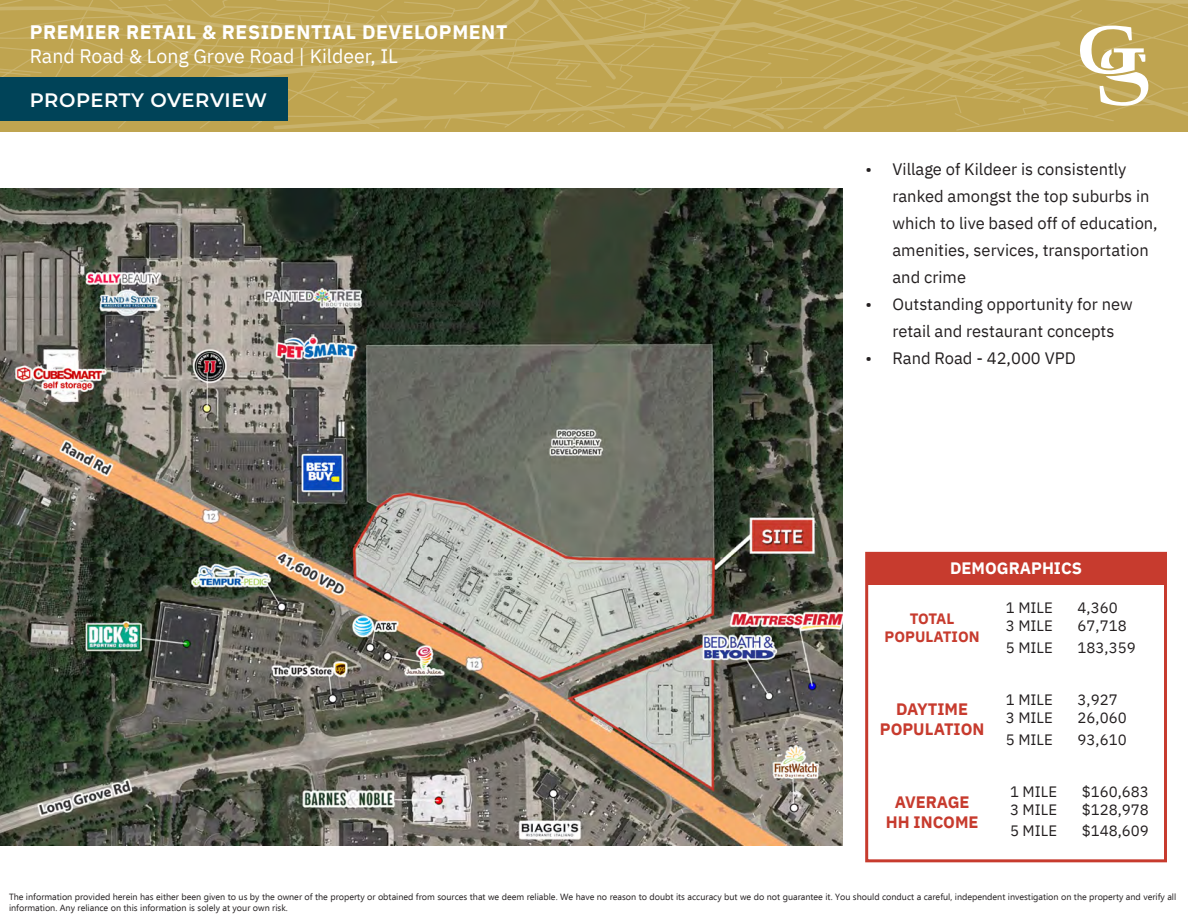
<style>
.page{position:relative;width:1188px;height:918px;background:#fff}
.page>*{position:absolute;margin:0;border:0;box-sizing:border-box;transform-origin:0 0}
.Title_of_leasing_pag{font:700 19.5px "IBM Plex Sans";letter-spacing:.03em;color:#fff}
.Title_of_leasing_pag-2{font:19.5px "IBM Plex Sans";color:#fff}
.Title_of_leasing_pag-3{font:600 19.5px "Montserrat";letter-spacing:.02em;color:#fff}
.t1{font:16.5px/27px "IBM Plex Sans";color:#231f20}
.t2{font:700 16.5px "IBM Plex Sans";color:#c73b2e}
.t3{font:700 16.5px "IBM Plex Sans";color:#fff}
.t4{font:15px "IBM Plex Sans";color:#231f20}
.t5{font:700 15px "IBM Plex Sans";color:#c73b2e}
.t6{font:9px/10.8px "Ebrima";color:#231f20}
</style>
<div class="page">
<svg style="left:0;top:0;width:1188px;height:132px;background:#c0a553"></svg>
<svg style="left:0;top:0;width:1063px;height:113px;background:#c1a755"></svg>
<svg style="left:1080px;top:25px;width:69px;height:81px"></svg>
<div style="left:0;top:77px;width:288px;height:44px;background:#004358"></div>
<img style="left:0;top:188px;width:842px;height:657px">
<div style="left:865px;top:552px;width:302px;height:310px;border:3px solid #c73b2e"></div>
<div style="left:867px;top:553px;width:300px;height:32px;background:#c73b2e"></div>
<p class="Title_of_leasing_pag" style="left:30px;top:17px;width:479px">PREMIER RETAIL &amp; RESIDENTIAL DEVELOPMENT</p>
<p class="Title_of_leasing_pag-2" style="left:30px;top:41px;width:370px">Rand Road &amp; Long Grove Road | Kildeer, IL</p>
<p class="Title_of_leasing_pag-3" style="left:30px;top:86px;width:239px">PROPERTY OVERVIEW</p>
<p class="t1" style="left:892px;top:155px;width:267px;text-indent:-27px">• Village of Kildeer is consistently ranked amongst the top suburbs in which to live based off of education, amenities, services, transportation and crime</p>
<p class="t1" style="left:866px;top:290px;width:269px;text-align:center">• Outstanding opportunity for new retail and restaurant concepts</p>
<p class="t1" style="left:866px;top:344px;width:212px">• Rand Road - 42,000 VPD</p>
<p class="t3" style="left:950px;top:555px;width:134px">DEMOGRAPHICS</p>
<p class="t5" style="left:910px;top:607px;width:46px">TOTAL</p>
<p class="t5" style="left:885px;top:625px;width:97px">POPULATION</p>
<p class="t2" style="left:896px;top:696px;width:74px">DAYTIME</p>
<p class="t2" style="left:880px;top:716px;width:106px">POPULATION</p>
<p class="t2" style="left:895px;top:789px;width:76px">AVERAGE</p>
<p class="t2" style="left:886px;top:809px;width:94px">HH INCOME</p>
<p class="t4" style="left:1006px;top:597px;width:48px">1 MILE</p>
<p class="t4" style="left:1078px;top:597px;width:42px">4,360</p>
<p class="t4" style="left:1006px;top:615px;width:48px">3 MILE</p>
<p class="t4" style="left:1078px;top:615px;width:51px">67,718</p>
<p class="t4" style="left:1006px;top:636px;width:48px">5 MILE</p>
<p class="t4" style="left:1078px;top:636px;width:60px">183,359</p>
<p class="t4" style="left:1006px;top:688px;width:48px">1 MILE</p>
<p class="t4" style="left:1078px;top:688px;width:42px">3,927</p>
<p class="t4" style="left:1006px;top:706px;width:48px">3 MILE</p>
<p class="t4" style="left:1078px;top:706px;width:51px">26,060</p>
<p class="t4" style="left:1006px;top:728px;width:48px">5 MILE</p>
<p class="t4" style="left:1078px;top:728px;width:51px">93,610</p>
<p class="t4" style="left:1010px;top:780px;width:48px">1 MILE</p>
<p class="t4" style="left:1082px;top:780px;width:69px">$160,683</p>
<p class="t4" style="left:1010px;top:798px;width:48px">3 MILE</p>
<p class="t4" style="left:1082px;top:798px;width:69px">$128,978</p>
<p class="t4" style="left:1010px;top:819px;width:48px">5 MILE</p>
<p class="t4" style="left:1082px;top:819px;width:69px">$148,609</p>
<p class="t6" style="left:9px;top:891px;width:1169px">The information provided herein has either been given to us by the owner of the property or obtained from sources that we deem reliable. We have no reason to doubt its accuracy but we do not guarantee it. You should conduct a careful, independent investigation on the property and verify all information. Any reliance on this information is solely at your own risk.</p>
</div>
